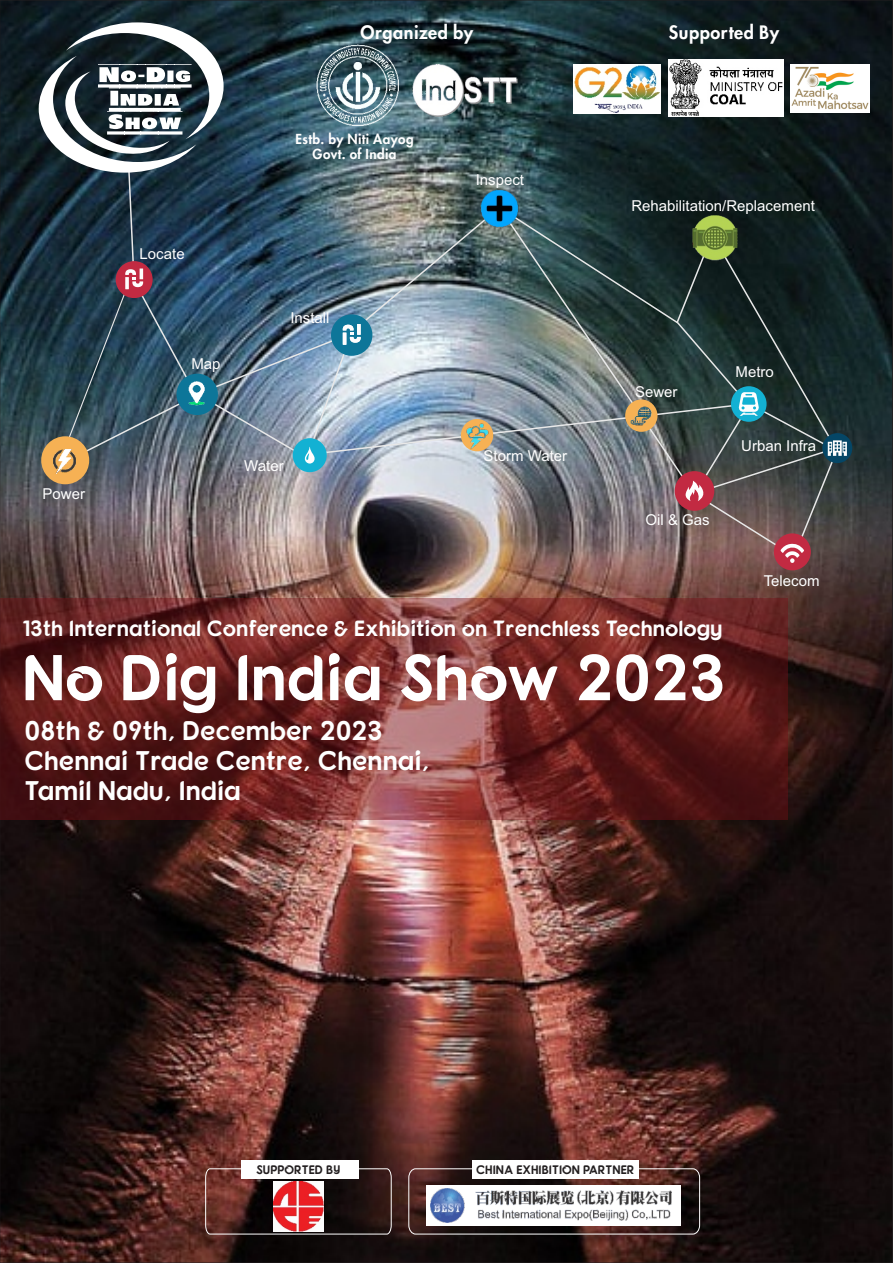
<style>
.page{position:relative;width:893px;height:1263px;background:#fff}
.page>*{position:absolute;margin:0;border:0;box-sizing:border-box;transform-origin:0 0}
.t1{font:64.5px "Fonarto";color:#fff}
.t2{font:27px/30px "Fonarto";color:#fff}
.t3{font:22.05px "Fonarto";color:#fff}
.t4{font:800 18px "Futura Std";letter-spacing:.03em;color:#fff}
.t5{font:15px "Arial";color:#fff}
.t6{font:800 13.5px/15px "Futura Std";letter-spacing:.03em;color:#fff;text-align:center}
.t7{font:12.3px "Fonarto";color:#231f20}
</style>
<div class="page">
<img style="left:2px;top:2px;width:889px;height:1259px">
<div style="left:0;top:599px;width:788px;height:221px;background:#760e16;opacity:.43"></div>
<div style="left:822px;top:433px;width:30px;height:30px;background:#054666;border-radius:50%"></div>
<div style="left:774px;top:533px;width:37px;height:37px;background:#c22a42;border-radius:50%"></div>
<img style="left:39px;top:22px;width:808px;height:541px">
<img style="left:413px;top:65px;width:105px;height:51px">
<img style="left:317px;top:44px;width:82px;height:83px">
<img style="left:791px;top:65px;width:78px;height:47px">
<img style="left:573px;top:65px;width:88px;height:48px">
<img style="left:669px;top:60px;width:115px;height:57px">
<svg style="left:408px;top:1168px;width:292px;height:67px;background:#452e2b"></svg>
<div style="left:472px;top:1160px;width:167px;height:18px;background:#fff"></div>
<div style="left:426px;top:1185px;width:255px;height:41px;background:#fff"></div>
<img style="left:430px;top:1188px;width:241px;height:34px">
<svg style="left:205px;top:1168px;width:187px;height:67px;background:#412825"></svg>
<div style="left:241px;top:1160px;width:117px;height:18px;background:#fff"></div>
<img style="left:274px;top:1181px;width:50px;height:50px">
<p class="t5" style="left:43px;top:488px;width:44px">Power</p>
<p class="t4" style="left:361px;top:24px;width:114px">Organized by</p>
<p class="t6" style="left:296px;top:132px;width:120px">Estb. by Niti Aayog<br>Govt. of India</p>
<p class="t5" style="left:140px;top:248px;width:47px">Locate</p>
<p class="t5" style="left:191px;top:359px;width:31px">Map</p>
<p class="t5" style="left:290px;top:312px;width:41px">Install</p>
<p class="t5" style="left:244px;top:461px;width:41px">Water</p>
<p class="t5" style="left:476px;top:174px;width:50px">Inspect</p>
<p class="t5" style="left:484px;top:450px;width:85px">Storm Water</p>
<p class="t4" style="left:669px;top:24px;width:112px">Supported By</p>
<p class="t5" style="left:631px;top:200px;width:185px">Rehabilitation/Replacement</p>
<p class="t5" style="left:635px;top:386px;width:44px">Sewer</p>
<p class="t5" style="left:646px;top:515px;width:66px">Oil &amp; Gas</p>
<p class="t5" style="left:736px;top:366px;width:40px">Metro</p>
<p class="t5" style="left:741px;top:440px;width:77px">Urban Infra</p>
<p class="t5" style="left:764px;top:575px;width:57px">Telecom</p>
<h3 class="t3" style="left:22px;top:619px;width:702px">13th International Conference &amp; Exhibition on Trenchless Technology</h3>
<h1 class="t1" style="left:22px;top:652px;width:705px">No Dig India Show 2023</h1>
<h2 class="t2" style="left:25px;top:719px;width:407px">08th &amp; 09th, December 2023<br>Chennai Trade Centre, Chennai,<br>Tamil Nadu, India</h2>
<p class="t7" style="left:256px;top:1165px;width:86px">SUPPORTED BY</p>
<p class="t7" style="left:476px;top:1165px;width:160px">CHINA EXHIBITION PARTNER</p>
</div>
